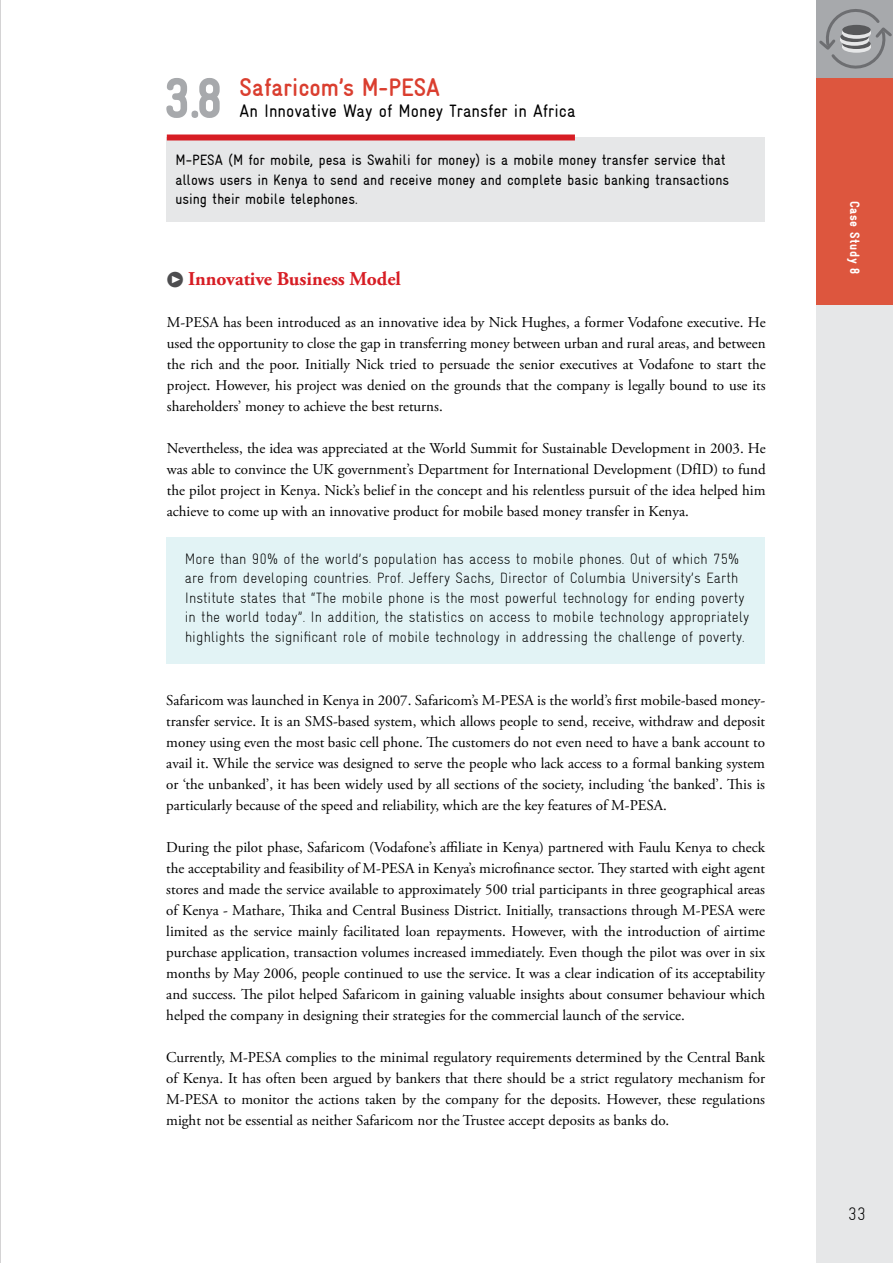
<style>
.page{position:relative;width:893px;height:1263px;background:#fff}
.page>*{position:absolute;margin:0;border:0;box-sizing:border-box;transform-origin:0 0}
.t1{font:900 condensed 57px "Gravur";color:#a7a9ac}
.t2{font:700 condensed 25.5px "Gravur";color:#da3e2f}
.t3{font:700 19.5px "Adobe Garamond Pro";color:#d71d24}
.t4{font:condensed 18px "Gravur";color:#000}
.t5{font:300 condensed 18px "Gravur";color:#000}
.t6{font:15px/21px "Adobe Garamond Pro";color:#000;text-align:justify}
.t7{font:300 condensed 15px/19.5px "Gravur";color:#000}
.t8{font:condensed 15px/19.5px "Gravur";color:#000}
.t9{font:900 condensed 13.5px "Gravur";letter-spacing:.05em;color:#fff}
.s1{font-family:"Meta OT";font-weight:400;font-size:21px;color:#4d4d4f}
</style>
<div class="page">
<div style="left:817px;top:78px;width:76px;height:1185px;background:#e6e7e8"></div>
<div style="left:817px;top:77px;width:76px;height:227px;background:#dd563e"></div>
<hr style="left:0;top:0;width:1px;height:1263px;background:#aaa8aa">
<div style="left:166px;top:137px;width:599px;height:85px;background:#e6e7e8"></div>
<div style="left:167px;top:134px;width:408px;height:6px;background:#d71d24"></div>
<div style="left:167px;top:537px;width:598px;height:126px;background:#e2f3f5"></div>
<div style="left:817px;top:0;width:76px;height:78px;background:#a7a9ac"></div>
<svg style="left:816px;top:7px;width:76px;height:63px"></svg>
<h1 class="t1" style="left:164px;top:66px;width:60px">3.8</h1>
<h2 class="t2" style="left:240px;top:73px;width:202px">Safaricom’s M-PESA</h2>
<p class="t4" style="left:240px;top:100px;width:337px">An Innovative Way of Money Transfer in Africa</p>
<p class="t8" style="left:175px;top:150px;width:555px">M-PESA (M for mobile, pesa is Swahili for money) is a mobile money transfer service that allows users in Kenya to send and receive money and complete basic banking transactions using their mobile telephones.</p>
<h3 class="t3" style="left:167px;top:267px;width:236px"><span class="s1">•</span> Innovative Business Model</h3>
<p class="t6" style="left:167px;top:312px;width:600px">M-PESA has been introduced as an innovative idea by Nick Hughes, a former Vodafone executive. He used the opportunity to close the gap in transferring money between urban and rural areas, and between the rich and the poor. Initially Nick tried to persuade the senior executives at Vodafone to start the project. However, his project was denied on the grounds that the company is legally bound to use its shareholders’ money to achieve the best returns.</p>
<p class="t6" style="left:167px;top:438px;width:600px">Nevertheless, the idea was appreciated at the World Summit for Sustainable Development in 2003. He was able to convince the UK government’s Department for International Development (DfID) to fund the pilot project in Kenya. Nick’s belief in the concept and his relentless pursuit of the idea helped him achieve to come up with an innovative product for mobile based money transfer in Kenya.</p>
<p class="t7" style="left:185px;top:549px;width:566px">More than 90% of the world’s population has access to mobile phones. Out of which 75% are from developing countries. Prof. Jeffery Sachs, Director of Columbia University’s Earth Institute states that “The mobile phone is the most powerful technology for ending poverty in the world today”. In addition, the statistics on access to mobile technology appropriately highlights the significant role of mobile technology in addressing the challenge of poverty.</p>
<p class="t6" style="left:166px;top:690px;width:600px">Safaricom was launched in Kenya in 2007. Safaricom’s M-PESA is the world’s first mobile-based money&shy;transfer service. It is an SMS-based system, which allows people to send, receive, withdraw and deposit money using even the most basic cell phone. The customers do not even need to have a bank account to avail it. While the service was designed to serve the people who lack access to a formal banking system or ‘the unbanked’, it has been widely used by all sections of the society, including ‘the banked’. This is particularly because of the speed and reliability, which are the key features of M-PESA.</p>
<p class="t6" style="left:166px;top:837px;width:600px">During the pilot phase, Safaricom (Vodafone’s affiliate in Kenya) partnered with Faulu Kenya to check the acceptability and feasibility of M-PESA in Kenya’s microfinance sector. They started with eight agent stores and made the service available to approximately 500 trial participants in three geographical areas of Kenya - Mathare, Thika and Central Business District. Initially, transactions through M-PESA were limited as the service mainly facilitated loan repayments. However, with the introduction of airtime purchase application, transaction volumes increased immediately. Even though the pilot was over in six months by May 2006, people continued to use the service. It was a clear indication of its acceptability and success. The pilot helped Safaricom in gaining valuable insights about consumer behaviour which helped the company in designing their strategies for the commercial launch of the service.</p>
<p class="t6" style="left:166px;top:1047px;width:600px">Currently, M-PESA complies to the minimal regulatory requirements determined by the Central Bank of Kenya. It has often been argued by bankers that there should be a strict regulatory mechanism for M-PESA to monitor the actions taken by the company for the deposits. However, these regulations might not be essential as neither Safaricom nor the Trustee accept deposits as banks do.</p>
<p class="t9" style="left:862px;top:201px;width:75px;rotate:90deg">Case Study 8</p>
<p class="t5" style="left:848px;top:1204px;width:20px">33</p>
</div>
